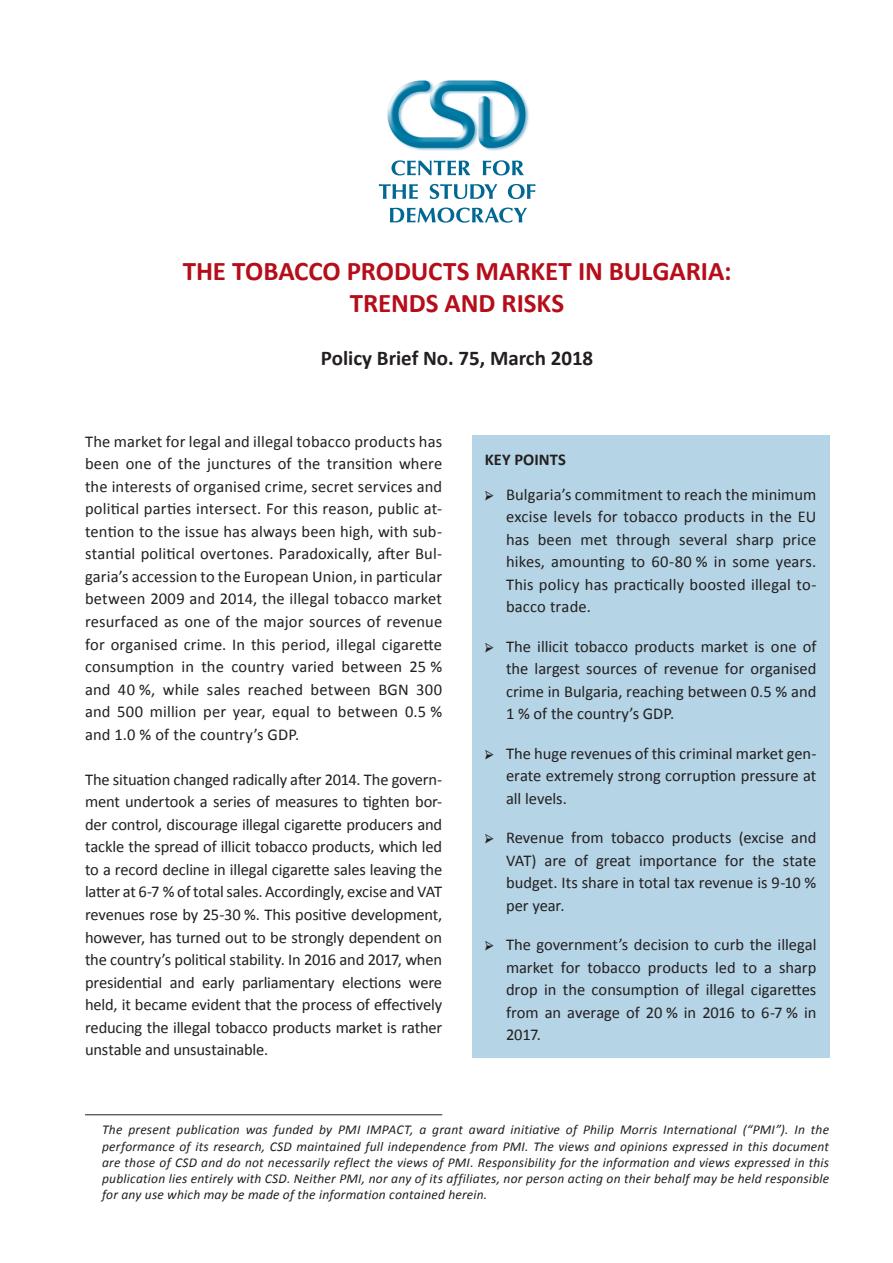
<style>
.page{position:relative;width:893px;height:1263px;background:#fff}
.page>*{position:absolute;margin:0;border:0;box-sizing:border-box;transform-origin:0 0}
.t1{font:700 27px/32.4px "Calibri";letter-spacing:-.005em;color:#b50e1a;text-align:center}
.t2{font:700 21px "Calibri";color:#231f20}
.t3{font:16.5px/22.5px "Calibri";color:#231f20;text-align:justify}
.t4{font:700 16.5px "Calibri";letter-spacing:.005em;color:#231f20}
.t5{font:italic 13.5px/16.2px "Calibri";letter-spacing:.015em;color:#231f20;text-align:justify}
.s1{font-family:"Minion Pro"}
</style>
<div class="page">
<img style="left:387px;top:81px;width:142px;height:70px">
<svg style="left:391px;top:160px;width:79px;height:15px"></svg>
<svg style="left:483px;top:160px;width:41px;height:15px"></svg>
<svg style="left:379px;top:184px;width:39px;height:15px"></svg>
<svg style="left:430px;top:184px;width:67px;height:15px"></svg>
<svg style="left:508px;top:184px;width:27px;height:15px"></svg>
<svg style="left:390px;top:207px;width:137px;height:16px"></svg>
<div style="left:472px;top:435px;width:357px;height:622px;background:#b5d4e5"></div>
<hr style="left:85px;top:1114px;width:357px;height:1px;background:#231f20">
<h1 class="t1" style="left:183px;top:254px;width:550px">THE TOBACCO PRODUCTS MARKET IN BULGARIA:<br>TRENDS AND RISKS</h1>
<p class="t2" style="left:321px;top:344px;width:274px">POLICY BRIEF NO. 75, MARCH 2018</p>
<p class="t3" style="left:85px;top:430px;width:359px">The market for legal and illegal tobacco products has been one of the junctures of the transition where the interests of organised crime, secret services and political parties intersect. For this reason, public at&shy;tention to the issue has always been high, with sub&shy;stantial political overtones. Paradoxically, after Bul&shy;garia’s accession to the European Union, in particular between 2009 and 2014, the illegal tobacco market resurfaced as one of the major sources of revenue for organised crime. In this period, illegal cigarette consumption in the country varied between 25 % and 40 %, while sales reached between BGN 300 and 500 million per year, equal to between 0.5 % and 1.0 % of the country’s GDP.</p>
<p class="t3" style="left:85px;top:768px;width:359px">The situation changed radically after 2014. The govern&shy;ment undertook a series of measures to tighten bor&shy;der control, discourage illegal cigarette producers and tackle the spread of illicit tobacco products, which led to a record decline in illegal cigarette sales leaving the latter at 6-7 % of total sales. Accordingly, excise and VAT revenues rose by 25-30 %. This positive development, however, has turned out to be strongly dependent on the country’s political stability. In 2016 and 2017, when presidential and early parliamentary elections were held, it became evident that the process of effectively reducing the illegal tobacco products market is rather unstable and unsustainable.</p>
<p class="t4" style="left:485px;top:448px;width:83px">KEY POINTS</p>
<p class="t3" style="left:506px;top:483px;width:312px;text-indent:-21px"><span class="s1">→</span> Bulgaria’s commitment to reach the minimum excise levels for tobacco products in the EU has been met through several sharp price hikes, amounting to 60-80 % in some years.<br>This policy has practically boosted illegal to&shy;bacco trade.</p>
<p class="t3" style="left:506px;top:635px;width:312px;text-indent:-21px"><span class="s1">→</span> The illicit tobacco products market is one of the largest sources of revenue for organised crime in Bulgaria, reaching between 0.5 % and 1 % of the country’s GDP.</p>
<p class="t3" style="left:506px;top:742px;width:312px;text-indent:-21px"><span class="s1">→</span> The huge revenues of this criminal market gen&shy;erate extremely strong corruption pressure at all levels.</p>
<p class="t3" style="left:506px;top:827px;width:312px;text-indent:-21px"><span class="s1">→</span> Revenue from tobacco products (excise and VAT) are of great importance for the state budget. Its share in total tax revenue is 9-10 % per year.</p>
<p class="t3" style="left:506px;top:934px;width:312px;text-indent:-21px"><span class="s1">→</span> The government’s decision to curb the illegal market for tobacco products led to a sharp drop in the consumption of illegal cigarettes from an average of 20 % in 2016 to 6-7 % in 2017.</p>
<p class="t5" style="left:102px;top:1121px;width:729px">The present publication was funded by PMI IMPACT, a grant award initiative of Philip Morris International (“PMI”). In the performance of its research, CSD maintained full independence from PMI. The views and opinions expressed in this document are those of CSD and do not necessarily reflect the views of PMI. Responsibility for the information and views expressed in this publication lies entirely with CSD. Neither PMI, nor any of its affiliates, nor person acting on their behalf may be held responsible for any use which may be made of the information contained herein.</p>
</div>
